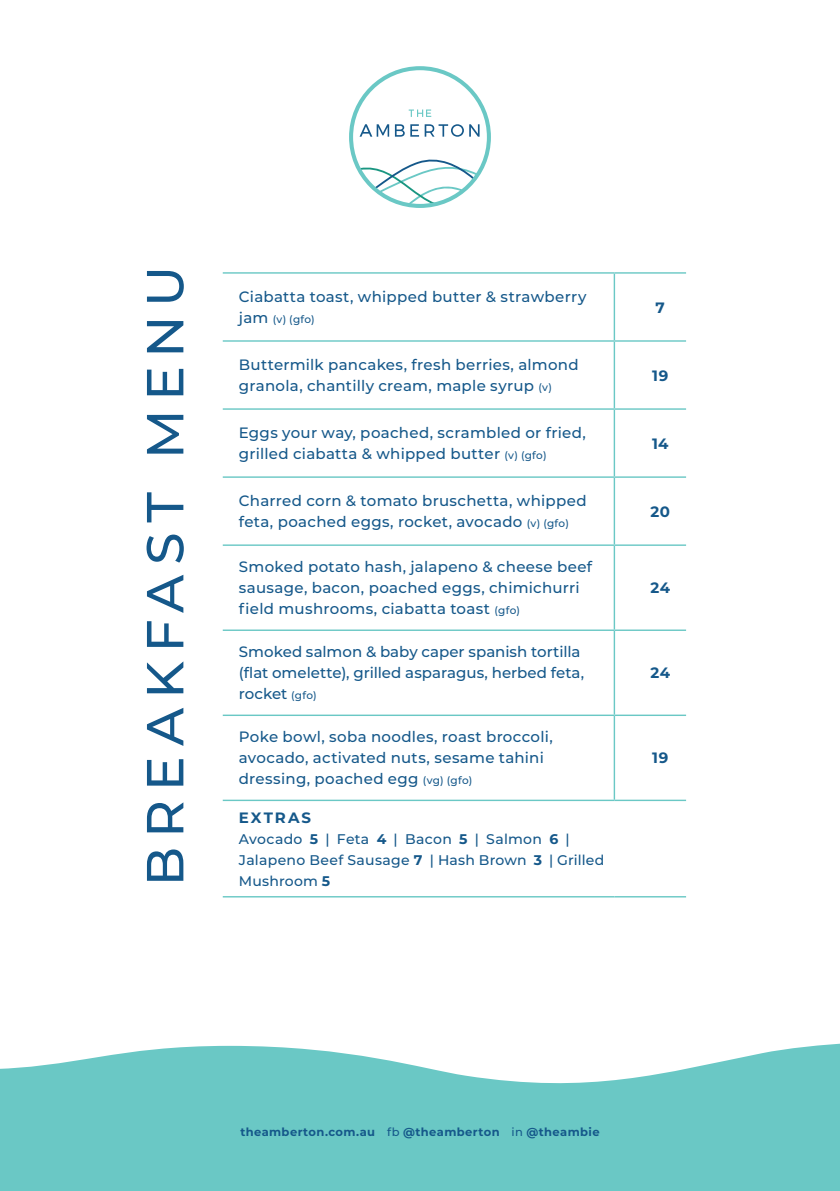
<style>
.page{position:relative;width:840px;height:1191px;background:#fff}
.page>*{position:absolute;margin:0;border:0;box-sizing:border-box;transform-origin:0 0}
.t1{font:500 52px "Montserrat";letter-spacing:.175em;color:#15588a}
.t2{font:500 15px/21px "Montserrat";letter-spacing:.02em;color:#15588a}
.t3{font:500 15px/21px "Montserrat";color:#15588a}
.t4{font:700 15px "Montserrat";letter-spacing:.04em;color:#15588a}
.t5{font:500 14px/21px "Montserrat";letter-spacing:.02em;color:#15588a}
.t6{font:700 11.6px "Montserrat";letter-spacing:.03em;color:#15588a}
.t7{font:500 10.4px "Montserrat";color:#15588a}
.s1{font-size:15px}
.s2{font-size:10.4px}
.s3{font-weight:700}
.s4{font-weight:500}
</style>
<div class="page">
<svg style="left:0;top:1043px;width:839px;height:148px;background:#7ccecc"></svg>
<hr style="left:613px;top:274px;width:1px;height:66px;background:#6ac8c5">
<hr style="left:613px;top:342px;width:1px;height:66px;background:#6ac8c5">
<hr style="left:223px;top:408px;width:391px;height:2px;background:#6ac8c5">
<hr style="left:614px;top:408px;width:71px;height:2px;background:#6ac8c5">
<hr style="left:613px;top:410px;width:1px;height:66px;background:#6ac8c5">
<hr style="left:223px;top:476px;width:391px;height:2px;background:#6ac8c5">
<hr style="left:614px;top:476px;width:71px;height:2px;background:#6ac8c5">
<hr style="left:613px;top:478px;width:1px;height:66px;background:#6ac8c5">
<hr style="left:223px;top:544px;width:391px;height:2px;background:#6ac8c5">
<hr style="left:614px;top:544px;width:71px;height:2px;background:#6ac8c5">
<hr style="left:613px;top:546px;width:1px;height:83px;background:#6ac8c5">
<hr style="left:223px;top:629px;width:391px;height:2px;background:#6ac8c5">
<hr style="left:614px;top:629px;width:71px;height:2px;background:#6ac8c5">
<hr style="left:613px;top:631px;width:1px;height:83px;background:#6ac8c5">
<hr style="left:223px;top:714px;width:391px;height:2px;background:#6ac8c5">
<hr style="left:614px;top:714px;width:71px;height:2px;background:#6ac8c5">
<hr style="left:613px;top:716px;width:1px;height:83px;background:#6ac8c5">
<hr style="left:223px;top:799px;width:391px;height:2px;background:#6ac8c5">
<hr style="left:614px;top:799px;width:71px;height:2px;background:#6ac8c5">
<hr style="left:223px;top:272px;width:391px;height:2px;background:#6ac8c5">
<hr style="left:614px;top:272px;width:71px;height:2px;background:#6ac8c5">
<hr style="left:223px;top:340px;width:391px;height:2px;background:#6ac8c5">
<hr style="left:614px;top:340px;width:71px;height:2px;background:#6ac8c5">
<hr style="left:223px;top:896px;width:391px;height:1px;background:#6ac8c5">
<hr style="left:614px;top:896px;width:71px;height:1px;background:#6ac8c5">
<svg style="left:349px;top:66px;width:141px;height:142px"></svg>
<p class="t1" style="left:128px;top:886px;width:622px;rotate:-90deg">BREAKFAST MENU</p>
<p class="t2" style="left:239px;top:286px;width:349px">Ciabatta toast, whipped butter &amp; strawberry</p>
<p class="t7" style="left:239px;top:312px;width:77px"><span class="s1">jam</span> (v) (gfo)</p>
<p class="t4" style="left:655px;top:296px;width:11px">7</p>
<p class="t2" style="left:239px;top:354px;width:341px">Buttermilk pancakes, fresh berries, almond granola, chantilly cream, maple syrup <span class="s2">(v)</span></p>
<p class="t4" style="left:652px;top:364px;width:18px">19</p>
<p class="t2" style="left:239px;top:422px;width:348px">Eggs your way, poached, scrambled or fried, grilled ciabatta &amp; whipped butter <span class="s2">(v) (gfo)</span></p>
<p class="t4" style="left:651px;top:432px;width:18px">14</p>
<p class="t2" style="left:239px;top:490px;width:349px">Charred corn &amp; tomato bruschetta, whipped feta, poached eggs, rocket, avocado <span class="s2">(v) (gfo)</span></p>
<p class="t4" style="left:650px;top:500px;width:21px">20</p>
<p class="t2" style="left:239px;top:556px;width:354px">Smoked potato hash, jalapeno &amp; cheese beef sausage, bacon, poached eggs, chimichurri field mushrooms, ciabatta toast <span class="s2">(gfo)</span></p>
<p class="t4" style="left:650px;top:577px;width:21px">24</p>
<p class="t3" style="left:239px;top:641px;width:346px">Smoked salmon &amp; baby caper spanish tortilla (flat omelette), grilled asparagus, herbed feta, rocket <span class="s2">(gfo)</span></p>
<p class="t2" style="left:239px;top:726px;width:315px">Poke bowl, soba noodles, roast broccoli, avocado, activated nuts, sesame tahini dressing, poached egg <span class="s2">(vg) (gfo)</span></p>
<p class="t4" style="left:239px;top:806px;width:74px">EXTRAS</p>
<p class="t5" style="left:239px;top:827px;width:367px">Avocado <span class="s3">5</span> | Feta <span class="s3">4</span> | Bacon <span class="s3">5</span> | Salmon <span class="s3">6</span> |<br>Jalapeno Beef Sausage <span class="s3">7</span> | Hash Brown <span class="s3">3</span> | Grilled<br>Mushroom <span class="s3">5</span></p>
<p class="t4" style="left:650px;top:662px;width:21px">24</p>
<p class="t4" style="left:652px;top:747px;width:18px">19</p>
<p class="t6" style="left:240px;top:1123px;width:360px">theamberton.com.au <span class="s4">fb</span> @theamberton <span class="s4">in</span> @theambie</p>
</div>
